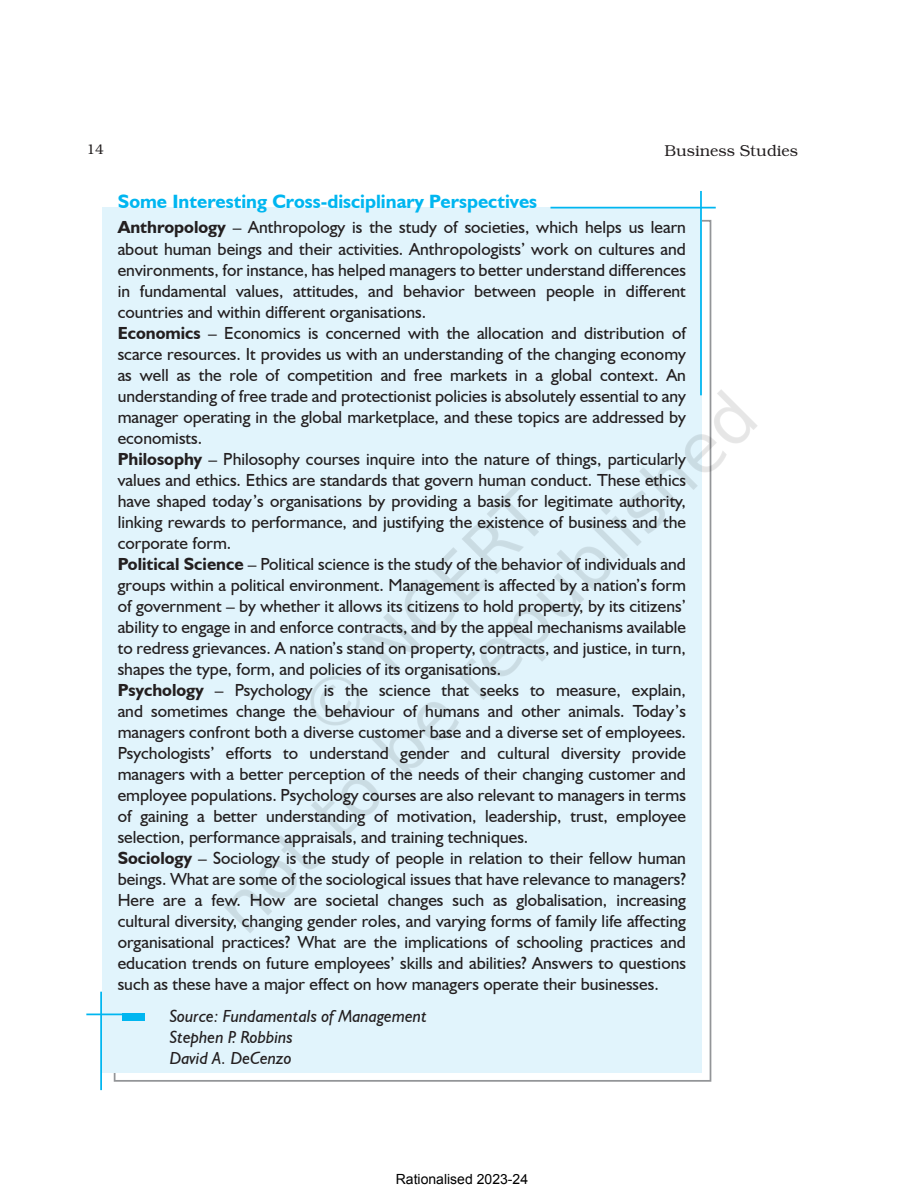
<style>
.page{position:relative;width:924px;height:1193px;background:#fff}
.page>*{position:absolute;margin:0;border:0;box-sizing:border-box;transform-origin:0 0}
.t1{font:700 19.25px "Humanist 521 BT";color:#00b6f0}
.t2{font:17.5px/21px "Humanist 521 BT";color:#231f20}
.t3{font:italic 17.5px/21px "Humanist 521 BT";color:#231f20}
.t4{font:15.75px "Bookman";color:#231f20}
.t5{font:14px "Arial";color:#000}
.t6{font:14px "Bookman";color:#231f20}
.s1{font-weight:700}
</style>
<div class="page">
<img style="left:86px;top:191px;width:630px;height:900px">
<img style="left:129px;top:321px;width:628px;height:644px">
<p class="t6" style="left:86px;top:141px;width:19px">14</p>
<p class="t4" style="left:665px;top:141px;width:135px">Business Studies</p>
<p class="t1" style="left:118px;top:189px;width:421px">Some Interesting Cross-disciplinary Perspectives</p>
<p class="t2" style="left:118px;top:217px;width:570px"><span class="s1">Anthropology</span> – Anthropology is the study of societies, which helps us learn about human beings and their activities. Anthropologists’ work on cultures and environments, for instance, has helped managers to better understand differences in fundamental values, attitudes, and behavior between people in different countries and within different organisations.<br><span class="s1">Economics</span> – Economics is concerned with the allocation and distribution of scarce resources. It provides us with an understanding of the changing economy as well as the role of competition and free markets in a global context. An understanding of free trade and protectionist policies is absolutely essential to any manager operating in the global marketplace, and these topics are addressed by economists.<br><span class="s1">Philosophy</span> – Philosophy courses inquire into the nature of things, particularly values and ethics. Ethics are standards that govern human conduct. These ethics have shaped today’s organisations by providing a basis for legitimate authority, linking rewards to performance, and justifying the existence of business and the corporate form.<br><span class="s1">Political Science</span> – Political science is the study of the behavior of individuals and groups within a political environment. Management is affected by a nation’s form of government – by whether it allows its citizens to hold property, by its citizens’ ability to engage in and enforce contracts, and by the appeal mechanisms available to redress grievances. A nation’s stand on property, contracts, and justice, in turn, shapes the type, form, and policies of its organisations.<br><span class="s1">Psychology</span> – Psychology is the science that seeks to measure, explain, and sometimes change the behaviour of humans and other animals. Today’s managers confront both a diverse customer base and a diverse set of employees.<br>Psychologists’ efforts to understand gender and cultural diversity provide managers with a better perception of the needs of their changing customer and employee populations. Psychology courses are also relevant to managers in terms of gaining a better understanding of motivation, leadership, trust, employee selection, performance appraisals, and training techniques.<br><span class="s1">Sociology</span> – Sociology is the study of people in relation to their fellow human beings. What are some of the sociological issues that have relevance to managers?<br>Here are a few. How are societal changes such as globalisation, increasing cultural diversity, changing gender roles, and varying forms of family life affecting organisational practices? What are the implications of schooling practices and education trends on future employees’ skills and abilities? Answers to questions such as these have a major effect on how managers operate their businesses.</p>
<p class="t3" style="left:170px;top:1005px;width:259px">Source: Fundamentals of Management<br>Stephen P. Robbins<br>David A. DeCenzo</p>
<p class="t5" style="left:396px;top:1169px;width:134px">Rationalised 2023-24</p>
</div>
